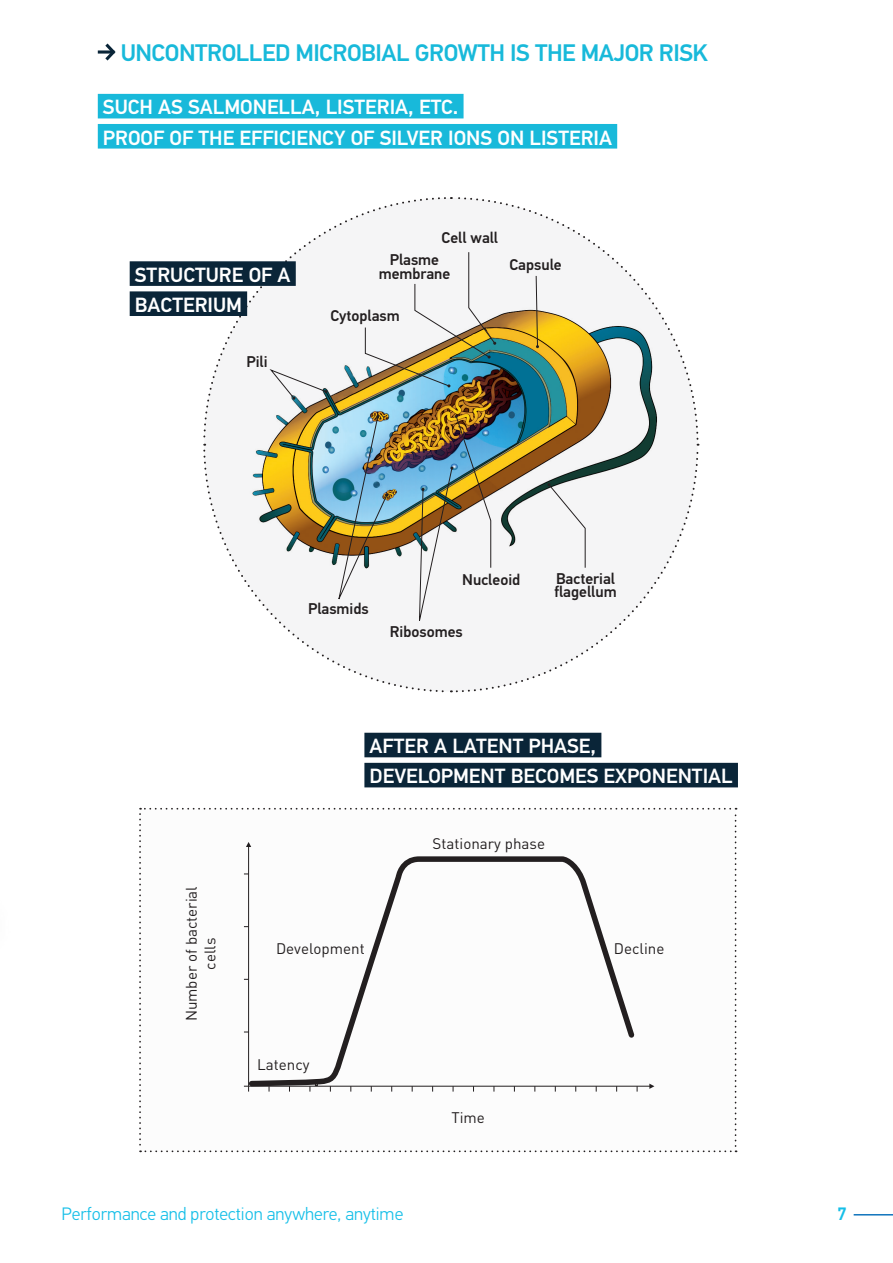
<style>
.page{position:relative;width:893px;height:1263px;background:#fff}
.page>*{position:absolute;margin:0;border:0;box-sizing:border-box;transform-origin:0 0}
.t1{font:500 24px "PF Din Text Pro";letter-spacing:-.02em;color:#18b9da}
.t2{font:500 20.55px/30.2px "PF Din Text Pro";color:#fff}
.t3{font:300 18px "PF Din Text Pro";color:#16bfe8}
.t4{font:500 18px "PF Din Text Pro";color:#16bfe8}
.t5{font:500 15.6px "PF Din Text Pro";color:#231f20}
.t6{font:15.15px/18.6px "DIN Pro";color:#231f20;text-align:center}
</style>
<div class="page">
<div style="left:364px;top:733px;width:237px;height:24px;background:#0a2538"></div>
<div style="left:364px;top:763px;width:374px;height:24px;background:#0a2538"></div>
<svg style="left:139px;top:808px;width:598px;height:344px"></svg>
<svg style="left:455px;top:446px;width:244px;height:247px"></svg>
<svg style="left:452px;top:197px;width:247px;height:244px"></svg>
<svg style="left:203px;top:197px;width:244px;height:247px"></svg>
<svg style="left:203px;top:449px;width:241px;height:244px"></svg>
<svg style="left:535px;top:275px;width:4px;height:73px"></svg>
<svg style="left:547px;top:483px;width:39px;height:85px"></svg>
<svg style="left:365px;top:251px;width:131px;height:136px"></svg>
<img style="left:337px;top:415px;width:51px;height:190px">
<img style="left:418px;top:415px;width:73px;height:214px">
<svg style="left:269px;top:368px;width:59px;height:32px"></svg>
<div style="left:98px;top:94px;width:366px;height:24px;background:#18b9da"></div>
<div style="left:98px;top:124px;width:519px;height:25px;background:#18b9da"></div>
<svg style="left:98px;top:50px;width:4px;height:4px"></svg>
<svg style="left:102px;top:43px;width:14px;height:18px"></svg>
<div style="left:130px;top:261px;width:166px;height:25px;background:#0a2538"></div>
<div style="left:130px;top:291px;width:117px;height:25px;background:#0a2538"></div>
<hr style="left:854px;top:1214px;width:39px;height:1px;background:#1074bc">
<p class="t1" style="left:121px;top:38px;width:589px">UNCONTROLLED MICROBIAL GROWTH IS THE MAJOR RISK</p>
<p class="t2" style="left:103px;top:93px;width:510px">SUCH AS SALMONELLA, LISTERIA, ETC.<br>PROOF OF THE EFFICIENCY OF SILVER IONS ON LISTERIA</p>
<p class="t2" style="left:135px;top:260px;width:157px">STRUCTURE OF A<br>BACTERIUM</p>
<p class="t5" style="left:246px;top:352px;width:23px">Pili</p>
<p class="t5" style="left:441px;top:228px;width:58px">Cell wall</p>
<p class="t5" style="left:390px;top:251px;width:51px">Plasme</p>
<p class="t5" style="left:379px;top:264px;width:73px">membrane</p>
<p class="t5" style="left:330px;top:306px;width:71px">Cytoplasm</p>
<p class="t5" style="left:509px;top:255px;width:54px">Capsule</p>
<p class="t5" style="left:308px;top:600px;width:62px">Plasmids</p>
<p class="t5" style="left:462px;top:570px;width:60px">Nucleoid</p>
<p class="t5" style="left:556px;top:569px;width:61px">Bacterial</p>
<p class="t5" style="left:554px;top:582px;width:64px">flagellum</p>
<p class="t5" style="left:390px;top:623px;width:75px">Ribosomes</p>
<p class="t2" style="left:370px;top:731px;width:365px">AFTER A LATENT PHASE,<br>DEVELOPMENT BECOMES EXPONENTIAL</p>
<p class="t6" style="left:433px;top:834px;width:114px">Stationary phase</p>
<p class="t6" style="left:181px;top:1021px;width:137px;rotate:-90deg">Number of bacterial cells</p>
<p class="t6" style="left:276px;top:938px;width:90px">Development</p>
<p class="t6" style="left:614px;top:938px;width:52px">Decline</p>
<p class="t6" style="left:257px;top:1054px;width:54px">Latency</p>
<p class="t6" style="left:451px;top:1108px;width:35px">Time</p>
<p class="t3" style="left:62px;top:1204px;width:343px">Performance and protection anywhere, anytime</p>
<p class="t4" style="left:837px;top:1203px;width:11px">7</p>
</div>
